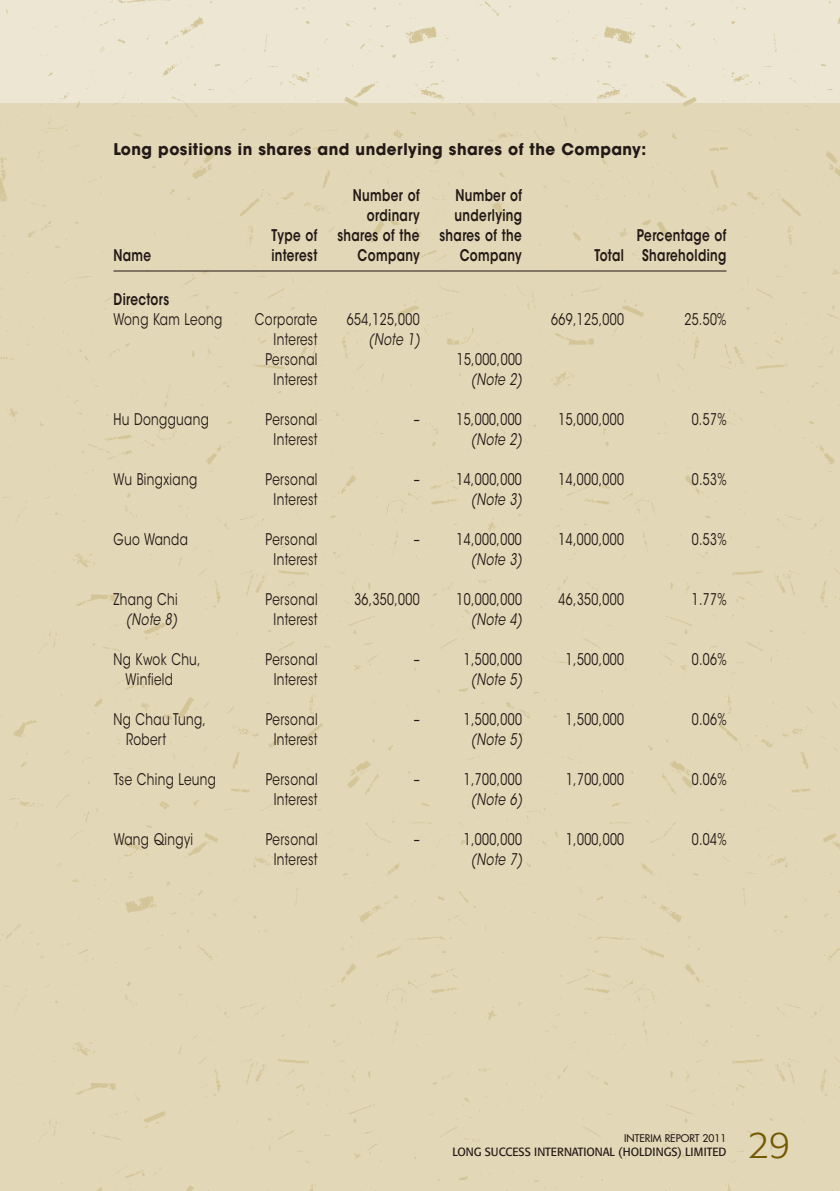
<style>
.page{position:relative;width:840px;height:1191px;background:#fff}
.page>*{position:absolute;margin:0;border:0;box-sizing:border-box;transform-origin:0 0}
.t1{font:300 37px "Formata";color:#735900}
.t2{font:16px "ITC Avant Garde Std";letter-spacing:.03em;color:#231916;scale:.75 1}
.t3{font:600 16px/20px "ITC Avant Garde Std";letter-spacing:.03em;color:#231916;text-align:right;scale:.75 1}
.t4{font:italic 16px "ITC Avant Garde Std";letter-spacing:.03em;color:#231916;scale:.75 1}
.t5{font:700 16px "ITC Avant Garde Std";letter-spacing:.03em;color:#231916;scale:.95 1}
.t6{font:11.8px "Formata";color:#231916;scale:.95 1}
.t7{font:500 10.4px "Futura Std";color:#231916}
</style>
<div class="page">
<img style="left:0;top:0;width:839px;height:1191px">
<hr style="left:113px;top:270px;width:613px;height:1px;background:#231916">
<p class="t5" style="left:113px;top:139px;width:562px">Long positions in shares and underlying shares of the Company:</p>
<p class="t3" style="left:352px;top:185px;width:90px">Number of</p>
<p class="t3" style="left:455px;top:185px;width:90px">Number of</p>
<p class="t3" style="left:367px;top:205px;width:72px">ordinary</p>
<p class="t3" style="left:271px;top:205px;width:335px">underlying<br>Type of shares of the shares of the</p>
<p class="t3" style="left:636px;top:225px;width:121px">Percentage of</p>
<p class="t3" style="left:113px;top:245px;width:52px">Name</p>
<p class="t3" style="left:271px;top:245px;width:63px">interest</p>
<p class="t3" style="left:357px;top:245px;width:84px">Company</p>
<p class="t3" style="left:459px;top:245px;width:84px">Company</p>
<p class="t3" style="left:594px;top:245px;width:177px">Total Shareholding</p>
<p class="t3" style="left:113px;top:289px;width:76px">Directors</p>
<p class="t2" style="left:113px;top:309px;width:147px">Wong Kam Leong</p>
<p class="t2" style="left:255px;top:309px;width:85px">Corporate</p>
<p class="t2" style="left:347px;top:309px;width:98px">654,125,000</p>
<p class="t2" style="left:551px;top:309px;width:98px">669,125,000</p>
<p class="t2" style="left:684px;top:309px;width:58px">25.50%</p>
<p class="t2" style="left:273px;top:329px;width:60px">Interest</p>
<p class="t4" style="left:368px;top:329px;width:70px">(Note 1)</p>
<p class="t2" style="left:265px;top:349px;width:71px">Personal</p>
<p class="t2" style="left:456px;top:349px;width:89px">15,000,000</p>
<p class="t2" style="left:273px;top:369px;width:60px">Interest</p>
<p class="t4" style="left:470px;top:369px;width:70px">(Note 2)</p>
<p class="t2" style="left:113px;top:409px;width:129px">Hu Dongguang</p>
<p class="t2" style="left:265px;top:409px;width:71px">Personal</p>
<p class="t2" style="left:413px;top:409px;width:146px">– 15,000,000</p>
<p class="t2" style="left:558px;top:409px;width:89px">15,000,000</p>
<p class="t2" style="left:691px;top:409px;width:48px">0.57%</p>
<p class="t2" style="left:273px;top:429px;width:60px">Interest</p>
<p class="t4" style="left:470px;top:429px;width:70px">(Note 2)</p>
<p class="t2" style="left:113px;top:469px;width:113px">Wu Bingxiang</p>
<p class="t2" style="left:265px;top:469px;width:71px">Personal</p>
<p class="t2" style="left:413px;top:469px;width:146px">– 14,000,000</p>
<p class="t2" style="left:558px;top:469px;width:89px">14,000,000</p>
<p class="t2" style="left:691px;top:469px;width:48px">0.53%</p>
<p class="t2" style="left:273px;top:489px;width:60px">Interest</p>
<p class="t4" style="left:470px;top:489px;width:70px">(Note 3)</p>
<p class="t2" style="left:113px;top:529px;width:101px">Guo Wanda</p>
<p class="t2" style="left:265px;top:529px;width:71px">Personal</p>
<p class="t2" style="left:413px;top:529px;width:146px">– 14,000,000</p>
<p class="t2" style="left:558px;top:529px;width:89px">14,000,000</p>
<p class="t2" style="left:691px;top:529px;width:48px">0.53%</p>
<p class="t2" style="left:273px;top:549px;width:60px">Interest</p>
<p class="t4" style="left:470px;top:549px;width:70px">(Note 3)</p>
<p class="t2" style="left:113px;top:589px;width:87px">Zhang Chi</p>
<p class="t2" style="left:265px;top:589px;width:71px">Personal</p>
<p class="t2" style="left:354px;top:589px;width:89px">36,350,000</p>
<p class="t2" style="left:456px;top:589px;width:89px">10,000,000</p>
<p class="t2" style="left:558px;top:589px;width:89px">46,350,000</p>
<p class="t2" style="left:691px;top:589px;width:48px">1.77%</p>
<p class="t4" style="left:126px;top:609px;width:70px">(Note 8)</p>
<p class="t2" style="left:273px;top:609px;width:60px">Interest</p>
<p class="t4" style="left:470px;top:609px;width:70px">(Note 4)</p>
<p class="t2" style="left:114px;top:649px;width:117px">Ng Kwok Chu,</p>
<p class="t2" style="left:265px;top:649px;width:71px">Personal</p>
<p class="t2" style="left:413px;top:649px;width:9px">–</p>
<p class="t2" style="left:463px;top:649px;width:79px">1,500,000</p>
<p class="t2" style="left:565px;top:649px;width:79px">1,500,000</p>
<p class="t2" style="left:691px;top:649px;width:48px">0.06%</p>
<p class="t2" style="left:125px;top:669px;width:65px">Winfield</p>
<p class="t2" style="left:273px;top:669px;width:60px">Interest</p>
<p class="t4" style="left:470px;top:669px;width:70px">(Note 5)</p>
<p class="t2" style="left:114px;top:709px;width:125px">Ng Chau Tung,</p>
<p class="t2" style="left:265px;top:709px;width:71px">Personal</p>
<p class="t2" style="left:413px;top:709px;width:9px">–</p>
<p class="t2" style="left:463px;top:709px;width:79px">1,500,000</p>
<p class="t2" style="left:565px;top:709px;width:79px">1,500,000</p>
<p class="t2" style="left:691px;top:709px;width:48px">0.06%</p>
<p class="t2" style="left:126px;top:729px;width:55px">Robert</p>
<p class="t2" style="left:273px;top:729px;width:60px">Interest</p>
<p class="t4" style="left:470px;top:729px;width:70px">(Note 5)</p>
<p class="t2" style="left:114px;top:769px;width:138px">Tse Ching Leung</p>
<p class="t2" style="left:265px;top:769px;width:71px">Personal</p>
<p class="t2" style="left:413px;top:769px;width:9px">–</p>
<p class="t2" style="left:463px;top:769px;width:79px">1,700,000</p>
<p class="t2" style="left:565px;top:769px;width:79px">1,700,000</p>
<p class="t2" style="left:691px;top:769px;width:48px">0.06%</p>
<p class="t2" style="left:273px;top:789px;width:60px">Interest</p>
<p class="t4" style="left:470px;top:789px;width:70px">(Note 6)</p>
<p class="t2" style="left:114px;top:829px;width:107px">Wang Qingyi</p>
<p class="t2" style="left:265px;top:829px;width:71px">Personal</p>
<p class="t2" style="left:413px;top:829px;width:9px">–</p>
<p class="t2" style="left:463px;top:829px;width:79px">1,000,000</p>
<p class="t2" style="left:565px;top:829px;width:79px">1,000,000</p>
<p class="t2" style="left:691px;top:829px;width:48px">0.04%</p>
<p class="t2" style="left:273px;top:849px;width:60px">Interest</p>
<p class="t4" style="left:470px;top:849px;width:70px">(Note 7)</p>
<p class="t7" style="left:624px;top:1131px;width:104px">INTERIM REPORT 2011</p>
<p class="t6" style="left:452px;top:1144px;width:289px">LONG SUCCESS INTERNATIONAL (HOLDINGS) LIMITED</p>
<h1 class="t1" style="left:747px;top:1123px;width:44px">29</h1>
</div>
